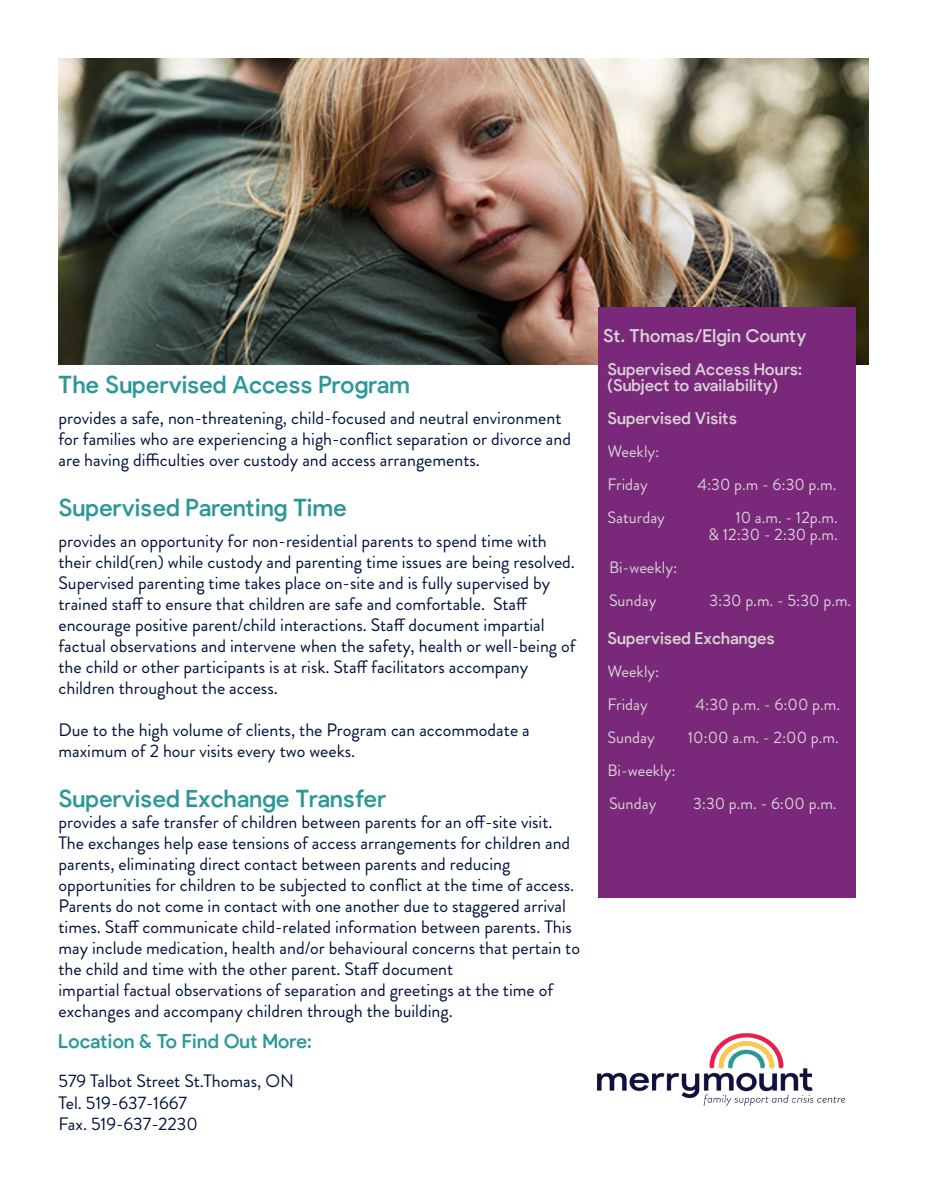
<style>
.page{position:relative;width:927px;height:1197px;background:#fff}
.page>*{position:absolute;margin:0;border:0;box-sizing:border-box;transform-origin:0 0}
.t1{font:500 24px "Pulp Display";color:#2d9799}
.t2{font:500 19.5px "Pulp Display";color:#2d9799}
.t3{font:18px/21px "Brandon Grotesque";color:#01113d}
.t4{font:500 18px "Pulp Display";color:#d8d2d5}
.t5{font:16.5px "Brandon Grotesque";color:#d8d2d5}
.t6{font:500 16.5px "Pulp Display";color:#d8d2d5}
</style>
<div class="page">
<img style="left:58px;top:59px;width:810px;height:305px">
<div style="left:598px;top:308px;width:258px;height:590px;background:#7a287a"></div>
<img style="left:597px;top:1033px;width:249px;height:73px">
<p class="t1" style="left:58px;top:371px;width:353px">The Supervised Access Program</p>
<p class="t3" style="left:58px;top:408px;width:514px">provides a safe, non-threatening, child-focused and neutral environment for families who are experiencing a high-conflict separation or divorce and are having difficulties over custody and access arrangements.</p>
<p class="t1" style="left:58px;top:494px;width:290px">Supervised Parenting Time</p>
<p class="t3" style="left:58px;top:531px;width:518px">provides an opportunity for non-residential parents to spend time with their child(ren) while custody and parenting time issues are being resolved.<br>Supervised parenting time takes place on-site and is fully supervised by trained staff to ensure that children are safe and comfortable. Staff</p>
<p class="t3" style="left:58px;top:615px;width:488px">encourage positive parent/child interactions. Staff document impartial</p>
<p class="t3" style="left:58px;top:636px;width:519px">factual observations and intervene when the safety, health or well-being of the child or other participants is at risk. Staff facilitators accompany</p>
<p class="t3" style="left:58px;top:678px;width:221px">children throughout the access.</p>
<p class="t3" style="left:58px;top:720px;width:473px">Due to the high volume of clients, the Program can accommodate a</p>
<p class="t3" style="left:58px;top:741px;width:298px">maximum of 2 hour visits every two weeks.</p>
<p class="t1" style="left:58px;top:785px;width:329px">Supervised Exchange Transfer</p>
<p class="t3" style="left:58px;top:811px;width:513px">provides a safe transfer of children between parents for an off-site visit.<br>The exchanges help ease tensions of access arrangements for children and parents, eliminating direct contact between parents and reducing</p>
<p class="t3" style="left:58px;top:874px;width:523px">opportunities for children to be subjected to conflict at the time of access.<br>Parents do not come in contact with one another due to staggered arrival times. Staff communicate child-related information between parents. This may include medication, health and/or behavioural concerns that pertain to the child and time with the other parent. Staff document</p>
<p class="t3" style="left:58px;top:979px;width:496px">impartial factual observations of separation and greetings at the time of exchanges and accompany children through the building.</p>
<p class="t2" style="left:58px;top:1030px;width:255px">Location &amp; To Find Out More:</p>
<p class="t3" style="left:58px;top:1071px;width:237px">579 Talbot Street St.Thomas, ON</p>
<p class="t3" style="left:58px;top:1092px;width:130px">Tel. 519-637-1667</p>
<p class="t3" style="left:58px;top:1114px;width:141px">Fax. 519-637-2230</p>
<p class="t4" style="left:603px;top:326px;width:205px">St. Thomas/Elgin County</p>
<p class="t6" style="left:608px;top:360px;width:196px">Supervised Access Hours:</p>
<p class="t6" style="left:608px;top:376px;width:172px">(Subject to availability)</p>
<p class="t6" style="left:608px;top:409px;width:131px">Supervised Visits</p>
<p class="t5" style="left:608px;top:440px;width:53px">Weekly:</p>
<p class="t5" style="left:608px;top:473px;width:42px">Friday</p>
<p class="t5" style="left:697px;top:473px;width:141px">4:30 p.m - 6:30 p.m.</p>
<p class="t5" style="left:608px;top:506px;width:59px">Saturday</p>
<p class="t5" style="left:735px;top:506px;width:104px">10 a.m. - 12p.m.</p>
<p class="t5" style="left:708px;top:523px;width:131px">&amp; 12:30 - 2:30 p.m.</p>
<p class="t5" style="left:609px;top:556px;width:70px">Bi-weekly:</p>
<p class="t5" style="left:609px;top:589px;width:49px">Sunday</p>
<p class="t5" style="left:710px;top:589px;width:143px">3:30 p.m. - 5:30 p.m.</p>
<p class="t6" style="left:608px;top:629px;width:169px">Supervised Exchanges</p>
<p class="t5" style="left:608px;top:660px;width:53px">Weekly:</p>
<p class="t5" style="left:608px;top:693px;width:42px">Friday</p>
<p class="t5" style="left:696px;top:693px;width:146px">4:30 p.m. - 6:00 p.m.</p>
<p class="t5" style="left:608px;top:726px;width:49px">Sunday</p>
<p class="t5" style="left:688px;top:726px;width:152px">10:00 a.m. - 2:00 p.m.</p>
<p class="t5" style="left:608px;top:759px;width:70px">Bi-weekly:</p>
<p class="t5" style="left:609px;top:792px;width:49px">Sunday</p>
<p class="t5" style="left:693px;top:792px;width:145px">3:30 p.m. - 6:00 p.m.</p>
</div>
